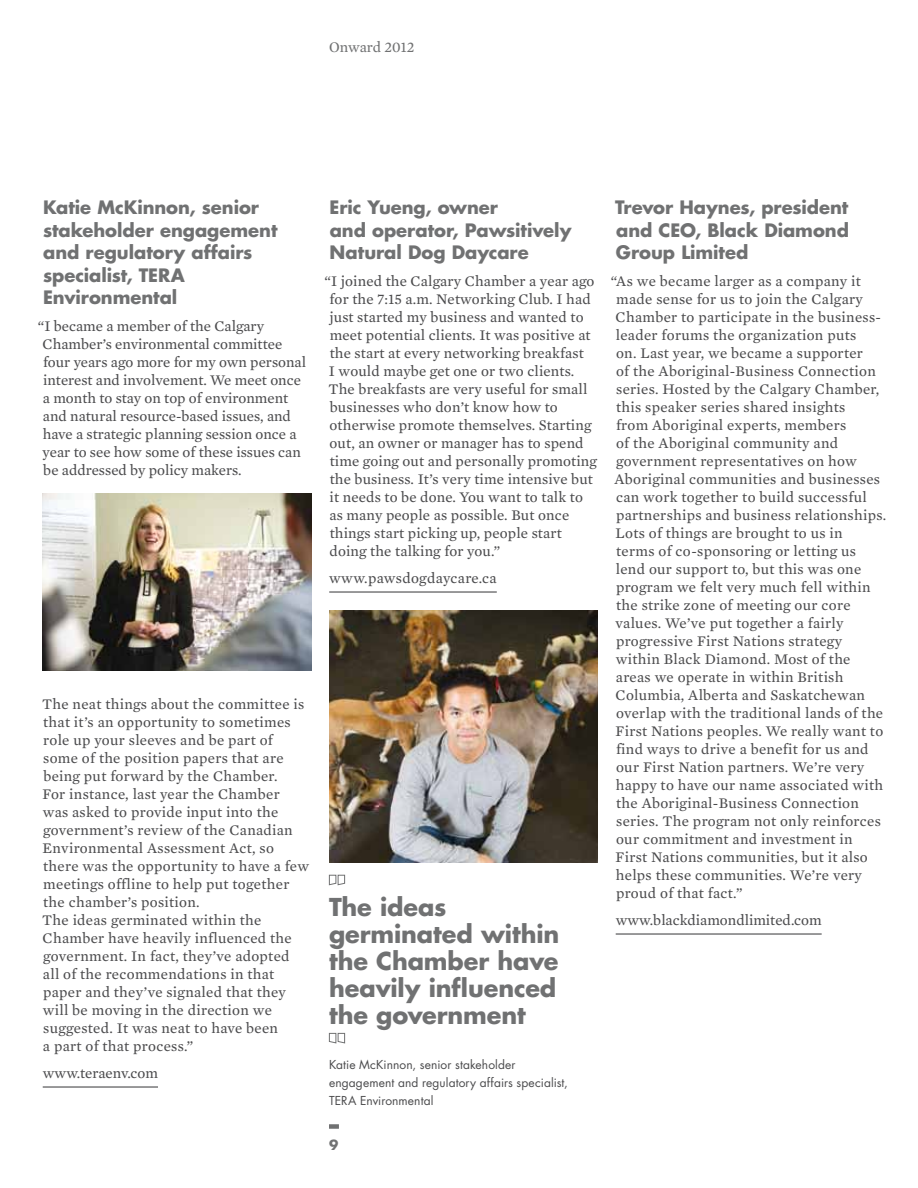
<style>
.page{position:relative;width:918px;height:1188px;background:#fff}
.page>*{position:absolute;margin:0;border:0;box-sizing:border-box;transform-origin:0 0}
.t1{font:700 24px/27px "Futura Std";letter-spacing:-.005em;color:#707172}
.t2{font:700 18px/22.5px "Futura Std";letter-spacing:-.005em;color:#707172}
.t3{font:15px/18px "Mercury Text G2 Roman";letter-spacing:.02em;color:#4b4b4d}
.t4{font:15px/18px "Mercury Text G2 Roman";color:#4b4b4d}
.t5{font:15px "Mercury Text G2 Roman";color:#707172}
.t6{font:700 13.5px "Futura Std";color:#707172}
.t7{font:12px/18px "Futura Std";letter-spacing:.01em;color:#4b4b4d}
</style>
<div class="page">
<div style="left:329px;top:1124px;width:10px;height:5px;background:#707172"></div>
<hr style="left:43px;top:1086px;width:115px;height:2px;background:#4b4b4d">
<img style="left:329px;top:610px;width:269px;height:252px">
<hr style="left:616px;top:933px;width:206px;height:2px;background:#4b4b4d">
<img style="left:43px;top:493px;width:268px;height:177px">
<hr style="left:329px;top:591px;width:168px;height:2px;background:#4b4b4d">
<svg style="left:329px;top:874px;width:16px;height:12px"></svg>
<svg style="left:329px;top:1033px;width:16px;height:11px"></svg>
<p class="t5" style="left:329px;top:38px;width:87px">Onward 2012</p>
<p class="t2" style="left:43px;top:196px;width:236px">Katie McKinnon, senior stakeholder engagement and regulatory affairs specialist, TERA<br>Environmental</p>
<p class="t4" style="left:43px;top:317px;width:265px;text-indent:-5px">“I became a member of the Calgary Chamber’s environmental committee four years ago more for my own personal interest and involvement. We meet once a month to stay on top of environment and natural resource-based issues, and have a strategic planning session once a year to see how some of these issues can be addressed by policy makers.</p>
<p class="t3" style="left:42px;top:695px;width:269px">The neat things about the committee is that it’s an opportunity to sometimes role up your sleeves and be part of some of the position papers that are being put forward by the Chamber.<br>For instance, last year the Chamber<br>was asked to provide input into the government’s review of the Canadian Environmental Assessment Act, so there was the opportunity to have a few meetings offline to help put together the chamber’s position.<br>The ideas germinated within the Chamber have heavily influenced the government. In fact, they’ve adopted<br>all of the recommendations in that paper and they’ve signaled that they will be moving in the direction we suggested. It was neat to have been<br>a part of that process.”</p>
<p class="t4" style="left:43px;top:1064px;width:117px">www.teraenv.com</p>
<p class="t2" style="left:330px;top:196px;width:243px">Eric Yueng, owner<br>and operator, Pawsitively<br>Natural Dog Daycare</p>
<p class="t3" style="left:324px;top:272px;width:274px">“I joined the Calgary Chamber a year ago for the 7:15 a.m. Networking Club. I had just started my business and wanted to meet potential clients. It was positive at the start at every networking breakfast<br>I would maybe get one or two clients.<br>The breakfasts are very useful for small businesses who don’t know how to otherwise promote themselves. Starting out, an owner or manager has to spend time going out and personally promoting the business. It’s very time intensive but it needs to be done. You want to talk to<br>as many people as possible. But once things start picking up, people start doing the talking for you.”</p>
<p class="t3" style="left:329px;top:569px;width:169px">www.pawsdogdaycare.ca</p>
<h1 class="t1" style="left:329px;top:893px;width:232px">The ideas germinated within the Chamber have heavily influenced the government</h1>
<p class="t7" style="left:329px;top:1056px;width:240px">Katie McKinnon, senior stakeholder engagement and regulatory affairs specialist,<br>TERA Environmental</p>
<p class="t6" style="left:329px;top:1136px;width:11px">9</p>
<p class="t2" style="left:615px;top:196px;width:235px;text-align:justify">Trevor Haynes, president and CEO, Black Diamond Group Limited</p>
<p class="t3" style="left:611px;top:272px;width:277px">“As we became larger as a company it made sense for us to join the Calgary Chamber to participate in the business&shy;leader forums the organization puts<br>on. Last year, we became a supporter<br>of the Aboriginal-Business Connection series. Hosted by the Calgary Chamber, this speaker series shared insights<br>from Aboriginal experts, members<br>of the Aboriginal community and government representatives on how Aboriginal communities and businesses can work together to build successful partnerships and business relationships.<br>Lots of things are brought to us in<br>terms of co-sponsoring or letting us<br>lend our support to, but this was one program we felt very much fell within the strike zone of meeting our core values. We’ve put together a fairly progressive First Nations strategy<br>within Black Diamond. Most of the<br>areas we operate in within British Columbia, Alberta and Saskatchewan overlap with the traditional lands of the First Nations peoples. We really want to find ways to drive a benefit for us and our First Nation partners. We’re very happy to have our name associated with the Aboriginal-Business Connection series. The program not only reinforces our commitment and investment in<br>First Nations communities, but it also helps these communities. We’re very proud of that fact.”</p>
<p class="t4" style="left:616px;top:911px;width:207px">www.blackdiamondlimited.com</p>
</div>
